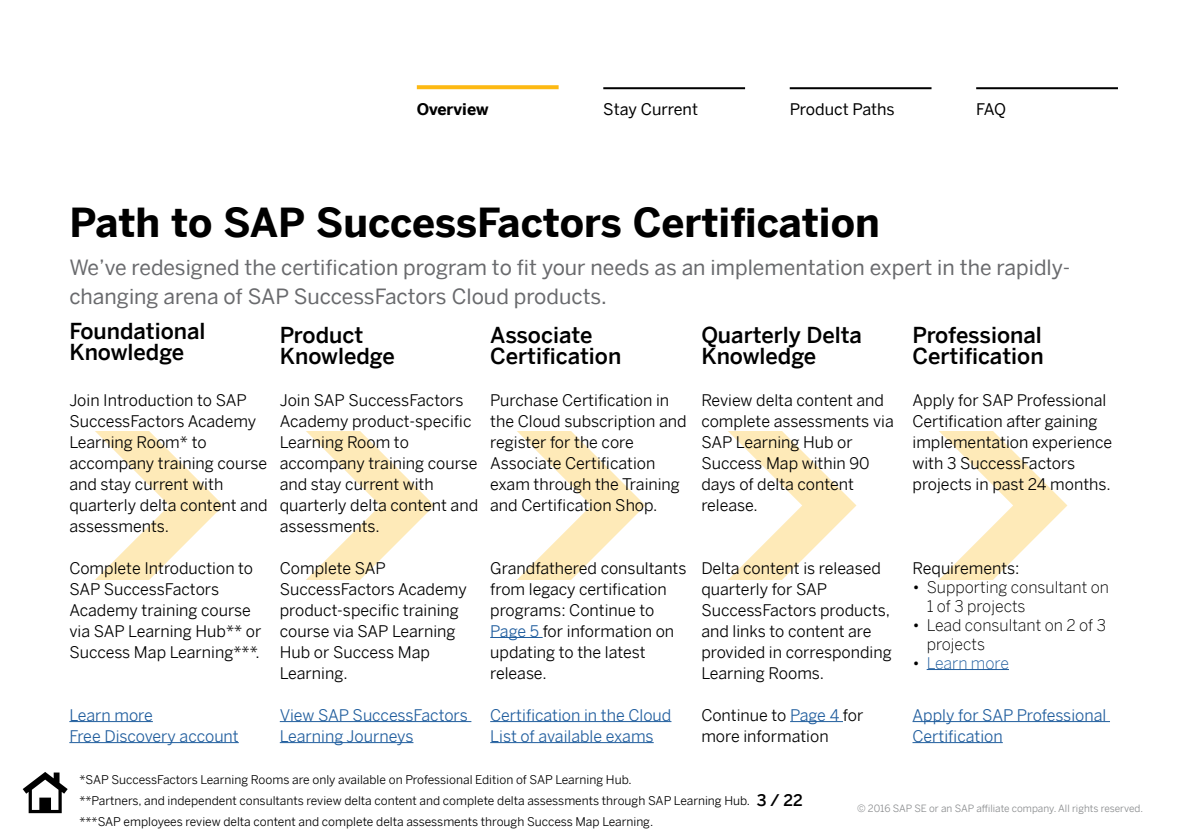
<style>
.page{position:relative;width:1191px;height:840px;background:#fff}
.page>*{position:absolute;margin:0;border:0;box-sizing:border-box;transform-origin:0 0}
.t1{font:700 40px "Benton Sans";color:#000}
.t2{font:500 22px/21px "Benton Sans";color:#000}
.t3{font:21px/29px "Benton Sans";color:#696a6d}
.t4{font:16px/21px "Benton Sans";color:#000}
.t5{font:16px/21px "Benton Sans";color:#215e9e}
.t6{font:300 16px/19px "Benton Sans";color:#000}
.t7{font:16px "Benton Sans";color:#000}
.t8{font:300 16px "Benton Sans";color:#215e9e}
.t9{font:700 16px "Benton Sans";color:#000}
.t10{font:500 16px "Benton Sans";color:#000}
.t11{font:12px/21px "Benton Sans";color:#000}
.t12{font:10px "Benton Sans";color:#8a8c8e}
.s1{color:#215e9e}
.s2{color:#000}
</style>
<div class="page">
<svg style="left:1013px;top:451px;width:54px;height:109px"></svg>
<svg style="left:856px;top:431px;width:157px;height:149px"></svg>
<svg style="left:417px;top:85px;width:141px;height:4px"></svg>
<svg style="left:802px;top:451px;width:54px;height:109px"></svg>
<svg style="left:645px;top:431px;width:157px;height:149px"></svg>
<svg style="left:591px;top:451px;width:54px;height:109px"></svg>
<svg style="left:434px;top:431px;width:157px;height:149px"></svg>
<svg style="left:380px;top:451px;width:54px;height:109px"></svg>
<svg style="left:223px;top:431px;width:157px;height:149px"></svg>
<hr style="left:789px;top:87px;width:142px;height:2px;background:#000">
<hr style="left:976px;top:87px;width:142px;height:2px;background:#000">
<hr style="left:603px;top:87px;width:142px;height:2px;background:#000">
<hr style="left:280px;top:720px;width:191px;height:1px;background:#215e9e">
<hr style="left:280px;top:741px;width:133px;height:1px;background:#215e9e">
<hr style="left:790px;top:720px;width:53px;height:1px;background:#215e9e">
<hr style="left:926px;top:668px;width:83px;height:1px;background:#215e9e">
<hr style="left:912px;top:720px;width:198px;height:1px;background:#215e9e">
<hr style="left:912px;top:741px;width:90px;height:1px;background:#215e9e">
<svg style="left:169px;top:451px;width:54px;height:109px"></svg>
<svg style="left:95px;top:431px;width:74px;height:149px"></svg>
<hr style="left:69px;top:720px;width:84px;height:1px;background:#215e9e">
<hr style="left:69px;top:741px;width:170px;height:1px;background:#215e9e">
<hr style="left:490px;top:636px;width:52px;height:1px;background:#215e9e">
<hr style="left:490px;top:720px;width:181px;height:1px;background:#215e9e">
<hr style="left:490px;top:741px;width:163px;height:1px;background:#215e9e">
<svg style="left:23px;top:772px;width:45px;height:40px"></svg>
<p class="t9" style="left:417px;top:95px;width:73px">Overview</p>
<p class="t7" style="left:603px;top:95px;width:96px">Stay Current</p>
<p class="t7" style="left:789px;top:95px;width:107px">Product Paths</p>
<p class="t7" style="left:976px;top:95px;width:32px">FAQ</p>
<h1 class="t1" style="left:69px;top:188px;width:812px">Path to SAP SuccessFactors Certification</h1>
<h3 class="t3" style="left:69px;top:250px;width:1002px">We’ve redesigned the certification program to fit your needs as an implementation expert in the rapidly&shy;changing arena of SAP SuccessFactors Cloud products.</h3>
<h2 class="t2" style="left:69px;top:317px;width:138px">Foundational<br>Knowledge</h2>
<p class="t4" style="left:69px;top:387px;width:200px">Join Introduction to SAP<br>SuccessFactors Academy<br>Learning Room* to accompany training course and stay current with quarterly delta content and assessments.</p>
<p class="t4" style="left:69px;top:555px;width:194px">Complete Introduction to<br>SAP SuccessFactors<br>Academy training course via SAP Learning Hub** or<br>Success Map Learning***.</p>
<h2 class="t2" style="left:701px;top:321px;width:162px">Quarterly Delta<br>Knowledge</h2>
<p class="t4" style="left:701px;top:387px;width:194px">Review delta content and complete assessments via<br>SAP Learning Hub or<br>Success Map within 90 days of delta content release.</p>
<h2 class="t2" style="left:912px;top:321px;width:133px">Professional<br>Certification</h2>
<p class="t4" style="left:912px;top:387px;width:201px">Apply for SAP Professional<br>Certification after gaining implementation experience with 3 SuccessFactors projects in past 24 months.</p>
<h2 class="t2" style="left:490px;top:321px;width:133px">Associate<br>Certification</h2>
<p class="t4" style="left:490px;top:387px;width:198px">Purchase Certification in the Cloud subscription and register for the core<br>Associate Certification exam through the Training and Certification Shop.</p>
<h2 class="t2" style="left:280px;top:321px;width:116px">Product<br>Knowledge</h2>
<p class="t4" style="left:280px;top:387px;width:200px">Join SAP SuccessFactors<br>Academy product-specific<br>Learning Room to accompany training course and stay current with quarterly delta content and assessments.</p>
<p class="t4" style="left:280px;top:555px;width:188px">Complete SAP<br>SuccessFactors Academy product-specific training course via SAP Learning<br>Hub or Success Map<br>Learning.</p>
<p class="t5" style="left:280px;top:702px;width:189px">View SAP SuccessFactors<br>Learning Journeys</p>
<p class="t4" style="left:490px;top:555px;width:198px">Grandfathered consultants from legacy certification programs: Continue to<br><span class="s1">Page 5</span> for information on updating to the latest release.</p>
<p class="t5" style="left:490px;top:702px;width:183px">Certification in the Cloud<br>List of available exams</p>
<p class="t11" style="left:79px;top:767px;width:672px">*SAP SuccessFactors Learning Rooms are only available on Professional Edition of SAP Learning Hub.<br>**Partners, and independent consultants review delta content and complete delta assessments through SAP Learning Hub. ***SAP employees review delta content and complete delta assessments through Success Map Learning.</p>
<p class="t4" style="left:912px;top:555px;width:108px">Requirements:</p>
<p class="t6" style="left:926px;top:575px;width:184px;text-indent:-14px">• Supporting consultant on<br>1 of 3 projects</p>
<p class="t6" style="left:926px;top:613px;width:181px;text-indent:-14px">• Lead consultant on 2 of 3 projects</p>
<p class="t8" style="left:912px;top:649px;width:98px"><span class="s2">•</span> Learn more</p>
<p class="t5" style="left:912px;top:702px;width:195px">Apply for SAP Professional<br>Certification</p>
<p class="t4" style="left:701px;top:555px;width:192px">Delta content is released quarterly for SAP<br>SuccessFactors products, and links to content are provided in corresponding<br>Learning Rooms.</p>
<p class="t4" style="left:701px;top:702px;width:164px">Continue to <span class="s1">Page 4</span> for more information</p>
<p class="t5" style="left:69px;top:702px;width:171px">Learn more<br>Free Discovery account</p>
<p class="t10" style="left:757px;top:786px;width:47px">3/22</p>
<p class="t12" style="left:857px;top:799px;width:287px">© 2016 SAP SE or an SAP affiliate company. All rights reserved.</p>
</div>
